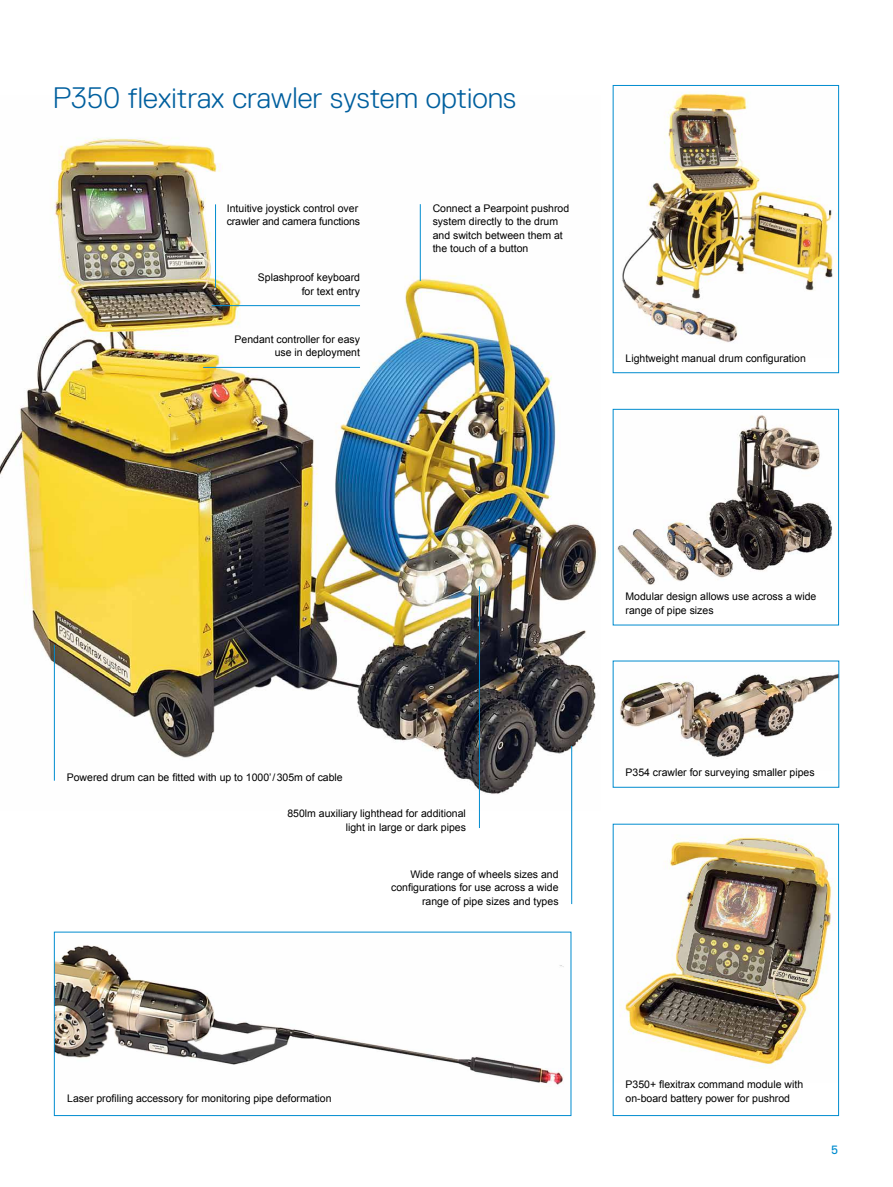
<style>
.page{position:relative;width:893px;height:1187px;background:#fff}
.page>*{position:absolute;margin:0;border:0;box-sizing:border-box;transform-origin:0 0}
.t1{font:300 29.55px "Replica Std";color:#005f9e}
.t2{font:12px "Replica Std";color:#008ccf}
.t3{font:10.5px/13.5px "Arial";color:#000}
</style>
<div class="page">
<img style="left:0;top:137px;width:598px;height:673px">
<hr style="left:54px;top:644px;width:1px;height:136px;background:#008ccf">
<hr style="left:420px;top:204px;width:1px;height:77px;background:#008ccf">
<hr style="left:215px;top:204px;width:1px;height:83px;background:#008ccf">
<hr style="left:203px;top:367px;width:157px;height:1px;background:#008ccf">
<hr style="left:212px;top:305px;width:148px;height:1px;background:#008ccf">
<img style="left:621px;top:92px;width:216px;height:251px">
<div style="left:613px;top:85px;width:226px;height:288px;border:1px solid #008ccf"></div>
<img style="left:617px;top:415px;width:215px;height:170px">
<div style="left:613px;top:409px;width:226px;height:216px;border:1px solid #008ccf"></div>
<img style="left:620px;top:835px;width:217px;height:234px">
<img style="left:620px;top:674px;width:217px;height:83px">
<img style="left:56px;top:945px;width:508px;height:140px">
<hr style="left:479px;top:586px;width:1px;height:242px;background:#008ccf">
<hr style="left:571px;top:745px;width:1px;height:159px;background:#008ccf">
<h1 class="t1" style="left:53px;top:81px;width:465px">P350 flexitrax crawler system options</h1>
<p class="t3" style="left:227px;top:201px;width:135px">Intuitive joystick control over crawler and camera functions</p>
<p class="t3" style="left:258px;top:271px;width:104px;text-align:right">Splashproof keyboard for text entry</p>
<p class="t3" style="left:235px;top:332px;width:127px;text-align:right">Pendant controller for easy use in deployment</p>
<p class="t3" style="left:433px;top:201px;width:138px">Connect a Pearpoint pushrod system directly to the drum and switch between them at the touch of a button</p>
<p class="t3" style="left:625px;top:351px;width:182px">Lightweight manual drum configuration</p>
<p class="t3" style="left:67px;top:770px;width:277px">Powered drum can be fitted with up to 1000’/305m of cable</p>
<p class="t3" style="left:287px;top:806px;width:180px;text-align:right">850lm auxiliary lighthead for additional light in large or dark pipes</p>
<p class="t3" style="left:391px;top:867px;width:169px;text-align:right">Wide range of wheels sizes and configurations for use across a wide range of pipe sizes and types</p>
<p class="t3" style="left:625px;top:590px;width:192px">Modular design allows use across a wide range of pipe sizes</p>
<p class="t3" style="left:625px;top:765px;width:191px">P354 crawler for surveying smaller pipes</p>
<p class="t3" style="left:67px;top:1091px;width:266px">Laser profiling accessory for monitoring pipe deformation</p>
<p class="t3" style="left:625px;top:1077px;width:179px">P350+ flexitrax command module with on-board battery power for pushrod</p>
<p class="t2" style="left:831px;top:1142px;width:8px">5</p>
</div>
